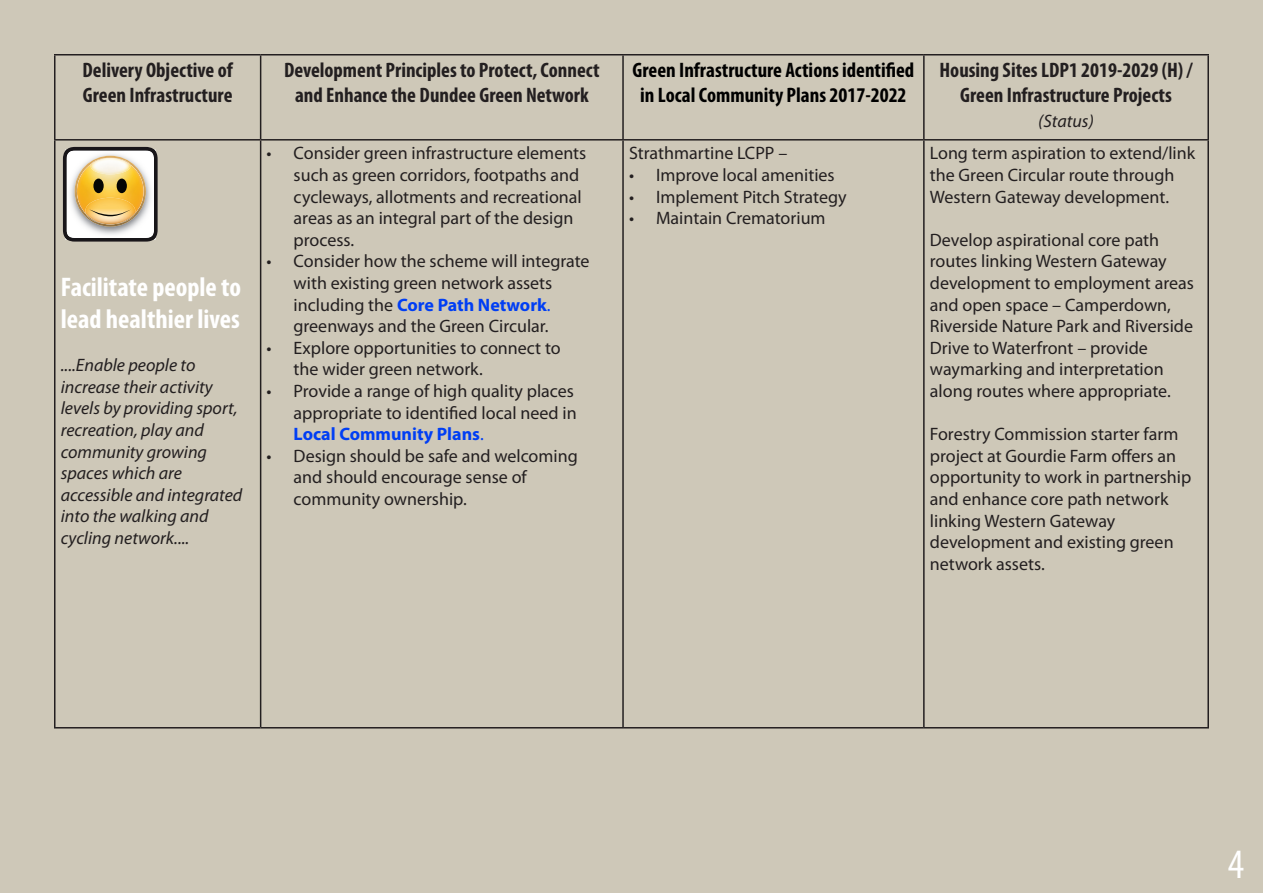
<style>
.page{position:relative;width:1263px;height:893px;background:#cec8b8}
.page>*{position:absolute;margin:0;border:0;box-sizing:border-box;transform-origin:0 0}
.t1{font:condensed 42px "Myriad Pro";color:#fff}
.t2{font:700 condensed 27px/32.4px "Myriad Pro";color:#fff}
.t3{font:700 condensed 21px/25.2px "Myriad Pro";color:#231f20;text-align:center}
.t4{font:700 condensed 21px/25.2px "Myriad Pro";color:#000;text-align:center}
.t5{font:18px/21.6px "Myriad Pro";color:#231f20}
.t6{font:italic 18px/21.6px "Myriad Pro";color:#231f20}
.t7{font:700 18px "Myriad Pro";color:#003ef4}
.s1{font-weight:400;color:#231f20}
.s2{font-weight:400}
</style>
<div class="page">
<hr style="left:54px;top:54px;width:207px;height:2px;background:#231f20">
<hr style="left:54px;top:56px;width:2px;height:83px;background:#231f20">
<hr style="left:261px;top:54px;width:362px;height:2px;background:#231f20">
<hr style="left:260px;top:56px;width:1px;height:83px;background:#231f20">
<hr style="left:623px;top:54px;width:301px;height:2px;background:#231f20">
<hr style="left:622px;top:56px;width:2px;height:83px;background:#231f20">
<hr style="left:924px;top:54px;width:285px;height:2px;background:#231f20">
<hr style="left:923px;top:56px;width:2px;height:83px;background:#231f20">
<hr style="left:1207px;top:56px;width:2px;height:83px;background:#231f20">
<hr style="left:54px;top:139px;width:207px;height:2px;background:#231f20">
<hr style="left:54px;top:141px;width:2px;height:586px;background:#231f20">
<hr style="left:261px;top:139px;width:362px;height:2px;background:#231f20">
<hr style="left:260px;top:141px;width:1px;height:586px;background:#231f20">
<hr style="left:623px;top:139px;width:301px;height:2px;background:#231f20">
<hr style="left:622px;top:141px;width:2px;height:586px;background:#231f20">
<hr style="left:924px;top:139px;width:285px;height:2px;background:#231f20">
<hr style="left:923px;top:141px;width:2px;height:586px;background:#231f20">
<hr style="left:1207px;top:141px;width:2px;height:586px;background:#231f20">
<hr style="left:54px;top:727px;width:207px;height:1px;background:#231f20">
<hr style="left:261px;top:727px;width:362px;height:1px;background:#231f20">
<hr style="left:623px;top:727px;width:301px;height:1px;background:#231f20">
<hr style="left:924px;top:727px;width:285px;height:1px;background:#231f20">
<svg style="left:63px;top:147px;width:95px;height:95px;background:#cfbd95"></svg>
<div style="left:93px;top:179px;width:11px;height:14px;background:#050604;border-radius:50%"></div>
<div style="left:117px;top:179px;width:10px;height:14px;background:#050604;border-radius:50%"></div>
<p class="t3" style="left:83px;top:56px;width:152px">Delivery Objective of</p>
<p class="t3" style="left:83px;top:82px;width:151px">Green Infrastructure</p>
<p class="t2" style="left:61px;top:270px;width:182px">Facilitate people to lead healthier lives</p>
<p class="t6" style="left:61px;top:354px;width:136px">....Enable people to</p>
<p class="t6" style="left:61px;top:376px;width:178px">increase their activity levels by providing sport, recreation, play and</p>
<p class="t6" style="left:61px;top:441px;width:148px">community growing spaces which are</p>
<p class="t6" style="left:61px;top:484px;width:183px">accessible and integrated into the walking and</p>
<p class="t6" style="left:61px;top:527px;width:130px">cycling network....</p>
<p class="t3" style="left:284px;top:56px;width:317px">Development Principles to Protect, Connect</p>
<p class="t3" style="left:295px;top:82px;width:295px">and Enhance the Dundee Green Network</p>
<p class="t5" style="left:294px;top:142px;width:294px;text-indent:-27px">• Consider green infrastructure elements such as green corridors, footpaths and</p>
<p class="t5" style="left:294px;top:185px;width:290px">cycleways, allotments and recreational areas as an integral part of the design</p>
<p class="t5" style="left:294px;top:229px;width:62px">process.</p>
<p class="t5" style="left:267px;top:250px;width:324px;text-align:center">• Consider how the scheme will integrate with existing green network assets</p>
<p class="t7" style="left:294px;top:293px;width:258px"><span class="s1">including the</span> Core Path Network<span class="s2">.</span></p>
<p class="t5" style="left:294px;top:315px;width:256px">greenways and the Green Circular.</p>
<p class="t5" style="left:267px;top:337px;width:296px">• Explore opportunities to connect to</p>
<p class="t5" style="left:294px;top:358px;width:191px">the wider green network.</p>
<p class="t5" style="left:267px;top:380px;width:309px">• Provide a range of high quality places</p>
<p class="t5" style="left:294px;top:401px;width:284px">appropriate to identified local need in</p>
<p class="t7" style="left:294px;top:422px;width:192px">Local Community Plans<span class="s2">.</span></p>
<p class="t5" style="left:267px;top:445px;width:313px">• Design should be safe and welcoming</p>
<p class="t5" style="left:294px;top:466px;width:235px">and should encourage sense of</p>
<p class="t5" style="left:294px;top:488px;width:175px">community ownership.</p>
<p class="t4" style="left:632px;top:56px;width:283px">Green Infrastructure Actions identified in Local Community Plans 2017-2022</p>
<p class="t3" style="left:939px;top:56px;width:254px">Housing Sites LDP1 2019-2029 (H) /<br>Green Infrastructure Projects</p>
<p class="t6" style="left:1038px;top:110px;width:57px">(Status)</p>
<p class="t5" style="left:629px;top:142px;width:160px">Strathmartine LCPP –</p>
<p class="t5" style="left:629px;top:164px;width:207px">• Improve local amenities</p>
<p class="t5" style="left:629px;top:185px;width:219px">• Implement Pitch Strategy</p>
<p class="t5" style="left:629px;top:207px;width:198px">• Maintain Crematorium</p>
<p class="t5" style="left:930px;top:142px;width:267px">Long term aspiration to extend/link the Green Circular route through<br>Western Gateway development.</p>
<p class="t5" style="left:930px;top:229px;width:265px">Develop aspirational core path routes linking Western Gateway development to employment areas and open space – Camperdown,<br>Riverside Nature Park and Riverside<br>Drive to Waterfront – provide</p>
<p class="t5" style="left:930px;top:358px;width:242px">waymarking and interpretation along routes where appropriate.</p>
<p class="t5" style="left:930px;top:423px;width:263px">Forestry Commission starter farm project at Gourdie Farm offers an opportunity to work in partnership and enhance core path network</p>
<p class="t5" style="left:930px;top:509px;width:187px">linking Western Gateway</p>
<p class="t5" style="left:930px;top:531px;width:245px">development and existing green network assets.</p>
<p class="t1" style="left:1228px;top:839px;width:18px">4</p>
</div>
